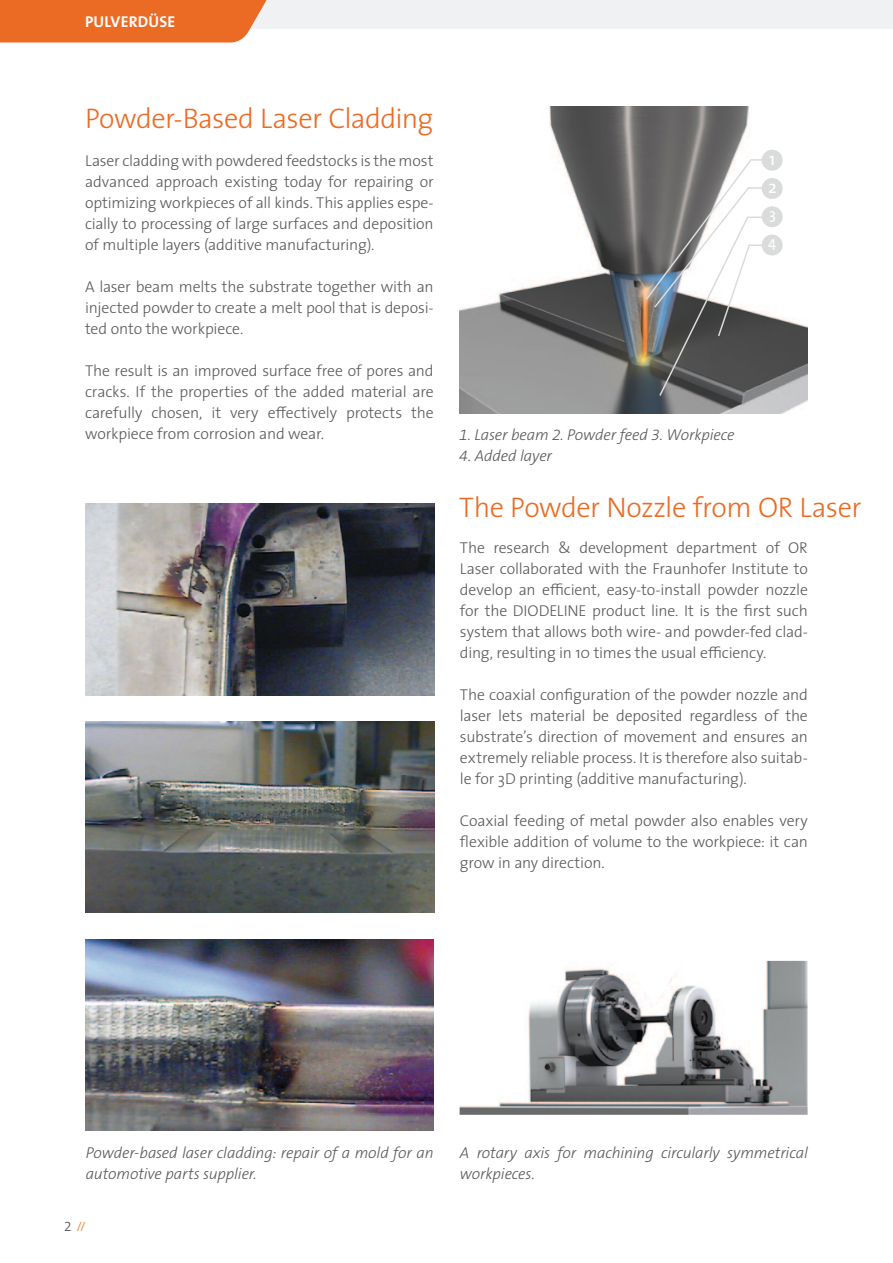
<style>
.page{position:relative;width:893px;height:1263px;background:#fff}
.page>*{position:absolute;margin:0;border:0;box-sizing:border-box;transform-origin:0 0}
.t1{font:300 28.5px "The Sans";letter-spacing:-.02em;color:#eb6b24}
.t2{font:18px/28px "The Sans";color:#fff}
.t3{font:300 15.75px/21px "The Sans";letter-spacing:-.01em;color:#59595b;text-align:justify}
.t4{font:italic 300 15.75px/21px "The Sans B3";letter-spacing:-.01em;color:#59595b}
.t5{font:700 15.75px "The Sans";letter-spacing:.01em;color:#fff}
.t6{font:15px/28.5px "The Sans";color:#fff}
.t7{font:13.5px "The Sans Semi Light Expert";color:#ef893e}
.s1{color:#59595b}
</style>
<div class="page">
<div style="left:0;top:0;width:893px;height:28px;background:#eff1f3"></div>
<svg style="left:0;top:0;width:285px;height:43px;background:#ec7b3c"></svg>
<img style="left:460px;top:961px;width:348px;height:154px">
<img style="left:86px;top:504px;width:348px;height:191px">
<img style="left:86px;top:721px;width:348px;height:192px">
<img style="left:85px;top:939px;width:349px;height:192px">
<img style="left:459px;top:106px;width:349px;height:308px">
<svg style="left:644px;top:158px;width:128px;height:239px"></svg>
<div style="left:762px;top:150px;width:21px;height:21px;background:#dadbdb;border-radius:50%"></div>
<div style="left:762px;top:178px;width:21px;height:21px;background:#dadbdb;border-radius:50%"></div>
<div style="left:762px;top:206px;width:21px;height:21px;background:#dadbdb;border-radius:50%"></div>
<div style="left:762px;top:235px;width:21px;height:20px;background:#dadbdb;border-radius:50%"></div>
<p class="t5" style="left:85px;top:9px;width:92px">PULVERDÜSE</p>
<h1 class="t1" style="left:85px;top:94px;width:350px">Powder-Based Laser Cladding</h1>
<p class="t3" style="left:85px;top:150px;width:350px">Laser cladding with powdered feedstocks is the most advanced approach existing today for repairing or optimizing workpieces of all kinds. This applies espe&shy;cially to processing of large surfaces and deposition of multiple layers (additive manufacturing).</p>
<p class="t3" style="left:85px;top:276px;width:350px">A laser beam melts the substrate together with an injected powder to create a melt pool that is deposi&shy;ted onto the workpiece.</p>
<p class="t3" style="left:85px;top:360px;width:350px">The result is an improved surface free of pores and cracks. If the properties of the added material are carefully chosen, it very effectively protects the workpiece from corrosion and wear.</p>
<p class="t2" style="left:768px;top:144px;width:10px">1<br>2</p>
<p class="t6" style="left:768px;top:199px;width:10px">3<br>4</p>
<p class="t4" style="left:459px;top:425px;width:277px">1. Laser beam 2. Powder feed 3. Workpiece</p>
<p class="t4" style="left:459px;top:446px;width:94px">4. Added layer</p>
<h1 class="t1" style="left:459px;top:484px;width:404px">The Powder Nozzle from OR Laser</h1>
<p class="t3" style="left:460px;top:537px;width:349px">The research &amp; development department of OR Laser collaborated with the Fraunhofer Institute to develop an efficient, easy-to-install powder nozzle for the DIODELINE product line. It is the first such system that allows both wire- and powder-fed clad&shy;ding, resulting in 10 times the usual efficiency.</p>
<p class="t3" style="left:460px;top:684px;width:349px">The coaxial configuration of the powder nozzle and laser lets material be deposited regardless of the substrate’s direction of movement and ensures an extremely reliable process. It is therefore also suitab&shy;le for 3D printing (additive manufacturing).</p>
<p class="t3" style="left:460px;top:810px;width:349px">Coaxial feeding of metal powder also enables very flexible addition of volume to the workpiece: it can grow in any direction.</p>
<p class="t4" style="left:86px;top:1142px;width:349px">Powder-based laser cladding: repair of a mold for an automotive parts supplier.</p>
<p class="t7" style="left:64px;top:1215px;width:23px"><span class="s1">2</span> //</p>
<p class="t4" style="left:460px;top:1143px;width:349px">A rotary axis for machining circularly symmetrical workpieces.</p>
</div>
